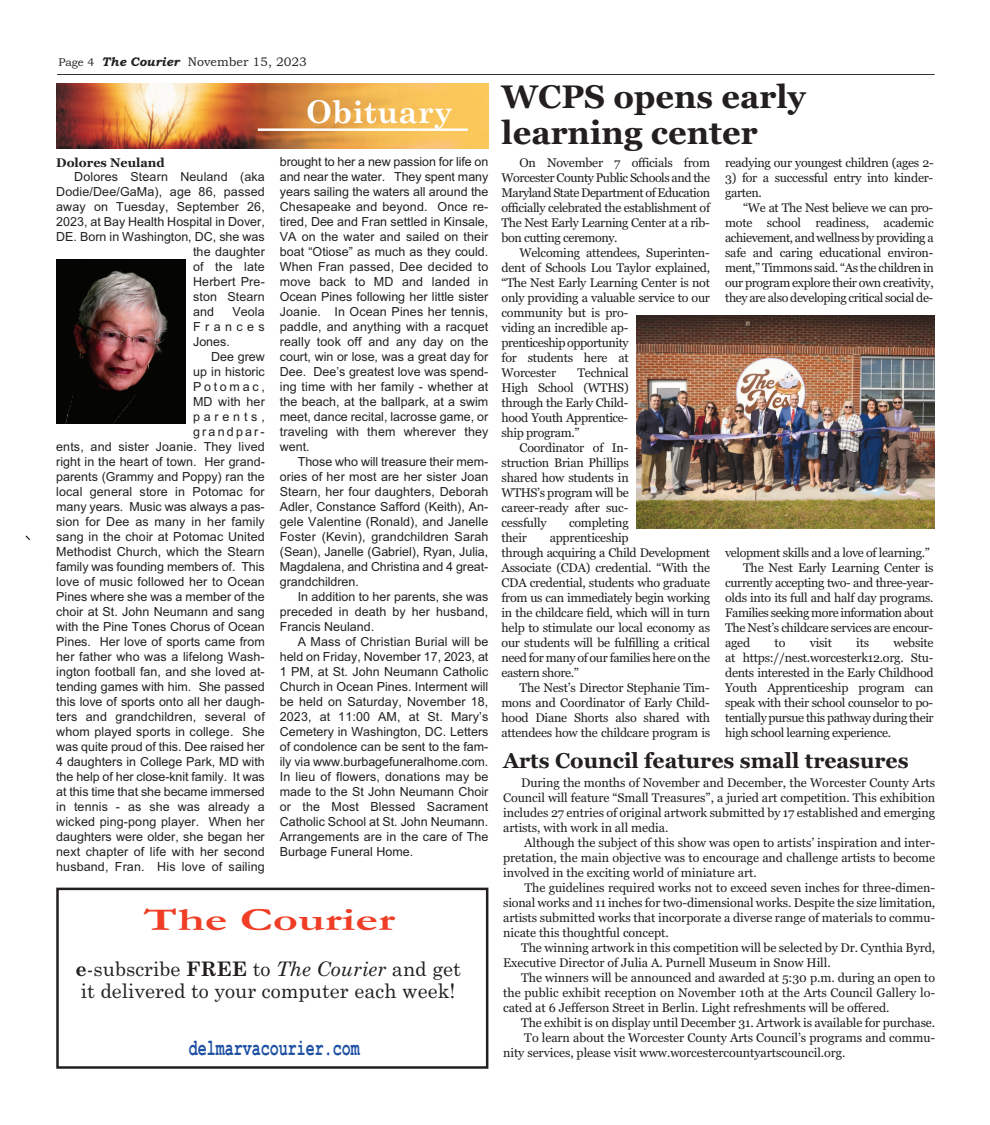
<style>
.page{position:relative;width:990px;height:1125px;background:#fff}
.page>*{position:absolute;margin:0;border:0;box-sizing:border-box;transform-origin:0 0}
.t1{font:700 32.5px/35.8px "Georgia";color:#231f20}
.t2{font:700 32.5px "Garamond";color:#ef3e25;scale:1.5 1}
.t3{font:700 31.25px "Century Schoolbook";color:#fff}
.t4{font:700 22.5px "Courier New";color:#1e51a3;scale:.67 1}
.t5{font:700 21.25px "Georgia";color:#231f20}
.t6{font:20px/21.5px "Century Schoolbook";color:#231f20}
.t7{font:12.5px/15px "Georgia";letter-spacing:-.02em;color:#231f20;text-align:justify}
.t8{font:12.5px/15px "Arial";letter-spacing:.005em;color:#231f20;text-align:justify}
.t9{font:12.5px "Bookman Old Style";color:#231f20}
.t10{font:700 12.5px "Georgia";color:#231f20}
.s1{font-size:11.25px}
.s2{font-weight:700;font-style:italic}
.s3{font-weight:700}
.s4{font-style:italic}
</style>
<div class="page">
<hr style="left:57px;top:74px;width:878px;height:1px;background:#231f20">
<svg style="left:25px;top:535px;width:5px;height:5px"></svg>
<div style="left:56px;top:888px;width:432px;height:181px;border:2px solid #231f20"></div>
<img style="left:56px;top:83px;width:432px;height:65px">
<hr style="left:258px;top:128px;width:210px;height:3px;background:#fff">
<img style="left:56px;top:259px;width:130px;height:164px">
<img style="left:636px;top:315px;width:299px;height:214px">
<p class="t9" style="left:58px;top:55px;width:250px"><span class="s1">Page 4</span> <span class="s2">The Courier</span> November 15, 2023</p>
<p class="t10" style="left:56px;top:157px;width:110px">Dolores Neuland</p>
<p class="t8" style="left:74px;top:171px;width:192px">Dolores Stearn Neuland (aka</p>
<p class="t8" style="left:56px;top:186px;width:210px">Dodie/Dee/GaMa), age 86, passed</p>
<p class="t8" style="left:56px;top:201px;width:210px">away on Tuesday, September 26,</p>
<p class="t8" style="left:56px;top:216px;width:210px">2023, at Bay Health Hospital in Dover,</p>
<p class="t8" style="left:56px;top:231px;width:210px">DE. Born in Washington, DC, she was</p>
<p class="t8" style="left:193px;top:246px;width:73px">the daughter</p>
<p class="t8" style="left:193px;top:261px;width:73px">of the late</p>
<p class="t8" style="left:193px;top:276px;width:73px">Herbert Pre-</p>
<p class="t8" style="left:193px;top:291px;width:73px">ston Stearn</p>
<p class="t8" style="left:193px;top:306px;width:23px">and</p>
<p class="t8" style="left:193px;top:306px;width:73px;text-indent:39px">Veola Frances Jones.</p>
<p class="t8" style="left:56px;top:351px;width:210px;text-align:right">Dee grew<br>up in historic<br>Potomac,<br>MD with her<br>parents,<br>grandpar-<br>ents, and sister Joanie. They lived right in the heart of town. Her grand&shy;parents (Grammy and Poppy) ran the local general store in Potomac for many years. Music was always a pas&shy;sion for Dee as many in her family sang in the choir at Potomac United<br>Methodist Church, which the Stearn family was founding members of. This love of music followed her to Ocean<br>Pines where she was a member of the choir at St. John Neumann and sang with the Pine Tones Chorus of Ocean<br>Pines. Her love of sports came from her father who was a lifelong Wash&shy;ington football fan, and she loved at&shy;tending games with him. She passed this love of sports onto all her daugh&shy;ters and grandchildren, several of whom played sports in college. She was quite proud of this. Dee raised her<br>4 daughters in College Park, MD with the help of her close-knit family. It was at this time that she became immersed in tennis - as she was already a wicked ping-pong player. When her daughters were older, she began her next chapter of life with her second husband, Fran. His love of sailing</p>
<h2 class="t3" style="left:306px;top:94px;width:148px">Obituary</h2>
<p class="t8" style="left:280px;top:156px;width:210px">brought to her a new passion for life on and near the water. They spent many years sailing the waters all around the Chesapeake and beyond. Once re&shy;tired, Dee and Fran settled in Kinsale, VA on the water and sailed on their boat “Otiose” as much as they could.<br>When Fran passed, Dee decided to move back to MD and landed in Ocean Pines following her little sister Joanie. In Ocean Pines her tennis, paddle, and anything with a racquet really took off and any day on the court, win or lose, was a great day for Dee. Dee’s greatest love was spend&shy;ing time with her family - whether at the beach, at the ballpark, at a swim meet, dance recital, lacrosse game, or traveling with them wherever they went.</p>
<p class="t8" style="left:280px;top:456px;width:210px;text-indent:18px">Those who will treasure their mem&shy;ories of her most are her sister Joan Stearn, her four daughters, Deborah Adler, Constance Safford (Keith), An&shy;gele Valentine (Ronald), and Janelle Foster (Kevin), grandchildren Sarah (Sean), Janelle (Gabriel), Ryan, Julia, Magdalena, and Christina and 4 great&shy;grandchildren.</p>
<p class="t8" style="left:280px;top:591px;width:210px;text-indent:18px">In addition to her parents, she was preceded in death by her husband, Francis Neuland.</p>
<p class="t8" style="left:280px;top:636px;width:210px;text-indent:18px">A Mass of Christian Burial will be held on Friday, November 17, 2023, at 1 PM, at St. John Neumann Catholic Church in Ocean Pines. Interment will be held on Saturday, November 18, 2023, at 11:00 AM, at St. Mary’s Cemetery in Washington, DC. Letters of condolence can be sent to the fam&shy;ily via www.burbagefuneralhome.com.<br>In lieu of flowers, donations may be made to the St John Neumann Choir or the Most Blessed Sacrament Catholic School at St. John Neumann.<br>Arrangements are in the care of The Burbage Funeral Home.</p>
<h1 class="t2" style="left:144px;top:908px;width:169px">The Courier</h1>
<h3 class="t6" style="left:75px;top:960px;width:387px"><span class="s3">e</span>-subscribe <span class="s3">FREE</span> to <span class="s4">The Courier</span> and get it delivered to your computer each week!</h3>
<h3 class="t4" style="left:189px;top:1034px;width:257px">delmarvacourier.com</h3>
<h1 class="t1" style="left:502px;top:81px;width:306px">WCPS opens early learning center</h1>
<p class="t7" style="left:502px;top:156px;width:210px;text-indent:18px">On November 7 officials from Worcester County Public Schools and the Maryland State Department of Education officially celebrated the establishment of The Nest Early Learning Center at a rib&shy;bon cutting ceremony.</p>
<p class="t7" style="left:502px;top:246px;width:210px;text-align:left;text-indent:18px">Welcoming attendees, Superinten&shy;dent of Schools Lou Taylor explained, “The Nest Early Learning Center is not only providing a valuable service to our community but is pro-<br>viding an incredible ap-<br>prenticeship opportunity<br>for students here at<br>Worcester</p>
<p class="t7" style="left:725px;top:156px;width:210px">readying our youngest children (ages 2-</p>
<p class="t7" style="left:725px;top:171px;width:210px">3) for a successful entry into kinder&shy;garten.</p>
<p class="t7" style="left:725px;top:201px;width:210px;text-indent:18px">“We at The Nest believe we can pro&shy;mote school readiness, academic achievement, and wellness by providing a safe and caring educational environ&shy;ment,” Timmons said. “As the children in our program explore their own creativity, they are also developing critical social de-</p>
<p class="t7" style="left:502px;top:366px;width:129px;text-indent:76px">Technical High School (WTHS) through the Early Child&shy;hood Youth Apprentice&shy;ship program.”</p>
<p class="t7" style="left:502px;top:441px;width:129px;text-indent:18px">Coordinator of In&shy;struction Brian Phillips shared how students in WTHS’s program will be career-ready after suc&shy;cessfully</p>
<p class="t7" style="left:569px;top:516px;width:61px">completing</p>
<p class="t7" style="left:502px;top:531px;width:210px;text-align:left;text-indent:48px">apprenticeship<br>through acquiring a Child Development Associate (CDA) credential. “With the CDA credential, students who graduate from us can immediately begin working in the childcare field, which will in turn help to stimulate our local economy as our students will be fulfilling a critical need for many of our families here on the eastern shore.”</p>
<p class="t7" style="left:502px;top:681px;width:210px;text-indent:18px">The Nest’s Director Stephanie Tim&shy;mons and Coordinator of Early Child&shy;hood Diane Shorts also shared with attendees how the childcare program is</p>
<p class="t7" style="left:502px;top:531px;width:27px">their</p>
<p class="t7" style="left:725px;top:546px;width:206px">velopment skills and a love of learning.”</p>
<p class="t7" style="left:743px;top:561px;width:192px">The Nest Early Learning Center is</p>
<p class="t7" style="left:725px;top:576px;width:210px">currently accepting two- and three-year-</p>
<p class="t7" style="left:725px;top:591px;width:210px">olds into its full and half day programs.</p>
<p class="t7" style="left:725px;top:606px;width:210px">Families seeking more information about</p>
<p class="t7" style="left:725px;top:621px;width:210px">The Nest’s childcare services are encour-</p>
<p class="t7" style="left:725px;top:636px;width:27px">aged</p>
<p class="t7" style="left:775px;top:636px;width:12px">to</p>
<p class="t7" style="left:810px;top:636px;width:24px">visit</p>
<p class="t7" style="left:856px;top:636px;width:14px">its</p>
<p class="t7" style="left:725px;top:636px;width:210px;text-indent:168px">website at https://nest.worcesterk12.org. Stu&shy;dents interested in the Early Childhood Youth Apprenticeship program can speak with their school counselor to po&shy;tentially pursue this pathway during their high school learning experience.</p>
<h3 class="t5" style="left:503px;top:752px;width:407px">Arts Council features small treasures</h3>
<p class="t7" style="left:503px;top:776px;width:434px;text-indent:18px">During the months of November and December, the Worcester County Arts Council will feature “Small Treasures”, a juried art competition. This exhibition includes 27 entries of original artwork submitted by 17 established and emerging artists, with work in all media.</p>
<p class="t7" style="left:503px;top:836px;width:434px;text-indent:21px">Although the subject of this show was open to artists’ inspiration and inter&shy;pretation, the main objective was to encourage and challenge artists to become involved in the exciting world of miniature art.</p>
<p class="t7" style="left:503px;top:881px;width:434px;text-indent:21px">The guidelines required works not to exceed seven inches for three-dimen&shy;sional works and 11 inches for two-dimensional works. Despite the size limitation, artists submitted works that incorporate a diverse range of materials to commu&shy;nicate this thoughtful concept.</p>
<p class="t7" style="left:503px;top:941px;width:434px;text-indent:18px">The winning artwork in this competition will be selected by Dr. Cynthia Byrd,<br>Executive Director of Julia A. Purnell Museum in Snow Hill.</p>
<p class="t7" style="left:503px;top:971px;width:434px;text-indent:18px">The winners will be announced and awarded at 5:30 p.m. during an open to the public exhibit reception on November 10th at the Arts Council Gallery lo&shy;cated at 6 Jefferson Street in Berlin. Light refreshments will be offered.</p>
<p class="t7" style="left:521px;top:1016px;width:416px">The exhibit is on display until December 31. Artwork is available for purchase.</p>
<p class="t7" style="left:524px;top:1031px;width:412px">To learn about the Worcester County Arts Council’s programs and commu-</p>
<p class="t7" style="left:503px;top:1046px;width:344px">nity services, please visit www.worcestercountyartscouncil.org.</p>
</div>
